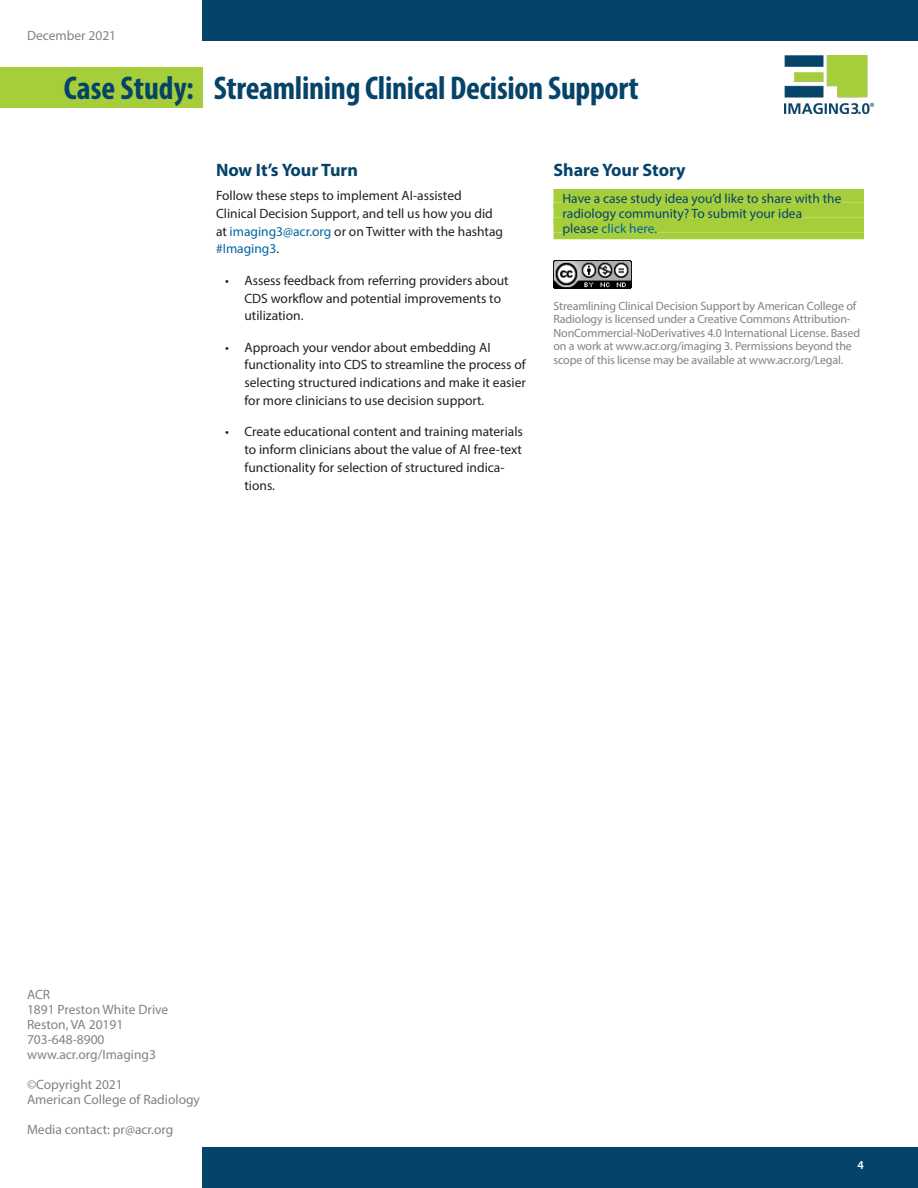
<style>
.page{position:relative;width:918px;height:1188px;background:#fff}
.page>*{position:absolute;margin:0;border:0;box-sizing:border-box;transform-origin:0 0}
.t1{font:700 condensed 33px "Myriad Pro";letter-spacing:-.01em;color:#054368}
.Heading{font:700 18px "Myriad Pro";color:#054368}
.List{font:13.5px/17.9px "Myriad Pro";color:#231f20}
.t2{font:13.5px/15px "Myriad Pro";color:#808285}
.Join_Us_Bar{font:13.5px "Myriad Pro";color:#054469}
.Join_Us_Bar-2{font:13.5px "Myriad Pro";color:#0066a0}
.Body{font:12px/13.5px "Myriad Pro";letter-spacing:-.01em;color:#808285}
.t3{font:600 12px "Myriad Pro";color:#fff}
.s1{color:#0066a0}
.s2{color:#054469}
</style>
<div class="page">
<div style="left:202px;top:0;width:716px;height:40px;background:#054469"></div>
<div style="left:0;top:68px;width:202px;height:40px;background:#a6ce3b"></div>
<div style="left:202px;top:1148px;width:716px;height:40px;background:#054469"></div>
<img style="left:785px;top:55px;width:88px;height:58px">
<div style="left:554px;top:189px;width:310px;height:13px;background:#a6ce3b"></div>
<div style="left:554px;top:202px;width:310px;height:7px;background:#a6ce3b"></div>
<div style="left:554px;top:204px;width:310px;height:14px;background:#a6ce3b"></div>
<div style="left:554px;top:218px;width:310px;height:6px;background:#a6ce3b"></div>
<div style="left:554px;top:219px;width:310px;height:13px;background:#a6ce3b"></div>
<div style="left:554px;top:232px;width:310px;height:7px;background:#a6ce3b"></div>
<img style="left:554px;top:260px;width:77px;height:28px">
<p class="t2" style="left:27px;top:28px;width:91px">December 2021</p>
<h1 class="t1" style="left:64px;top:68px;width:576px">Case Study: Streamlining Clinical Decision Support</h1>
<p class="Heading" style="left:216px;top:158px;width:144px">Now It’s Your Turn</p>
<p class="List" style="left:216px;top:186px;width:289px">Follow these steps to implement AI-assisted Clinical Decision Support, and tell us how you did at <span class="s1">imaging3@acr.org</span> or on Twitter with the hashtag <span class="s1">#Imaging3</span>.</p>
<p class="List" style="left:244px;top:271px;width:266px;text-indent:-19px">• Assess feedback from referring providers about<br>CDS workflow and potential improvements to utilization.</p>
<p class="List" style="left:244px;top:338px;width:283px;text-indent:-19px">• Approach your vendor about embedding AI functionality into CDS to streamline the process of selecting structured indications and make it easier for more clinicians to use decision support.</p>
<p class="List" style="left:244px;top:423px;width:280px;text-indent:-19px">• Create educational content and training materials to inform clinicians about the value of AI free-text functionality for selection of structured indica&shy;tions.</p>
<p class="Heading" style="left:554px;top:158px;width:134px">Share Your Story</p>
<p class="Join_Us_Bar" style="left:562px;top:190px;width:280px">Have a case study idea you’d like to share with the</p>
<p class="Join_Us_Bar" style="left:562px;top:205px;width:241px">radiology community? To submit your idea</p>
<p class="Join_Us_Bar-2" style="left:562px;top:220px;width:96px"><span class="s2">please</span> click here<span class="s2">.</span></p>
<p class="Body" style="left:554px;top:299px;width:308px">Streamlining Clinical Decision Support by American College of Radiology is licensed under a Creative Commons Attribution-NonCommercial-NoDerivatives 4.0 International License. Based on a work at www.acr.org/imaging 3. Permissions beyond the scope of this license may be available at www.acr.org/Legal.</p>
<p class="t2" style="left:27px;top:987px;width:143px">ACR<br>1891 Preston White Drive<br>Reston, VA 20191<br>703-648-8900 www.acr.org/Imaging3</p>
<p class="t2" style="left:27px;top:1077px;width:175px">©Copyright 2021<br>American College of Radiology</p>
<p class="t2" style="left:27px;top:1122px;width:148px">Media contact: pr@acr.org</p>
<p class="t3" style="left:858px;top:1157px;width:8px">4</p>
</div>
